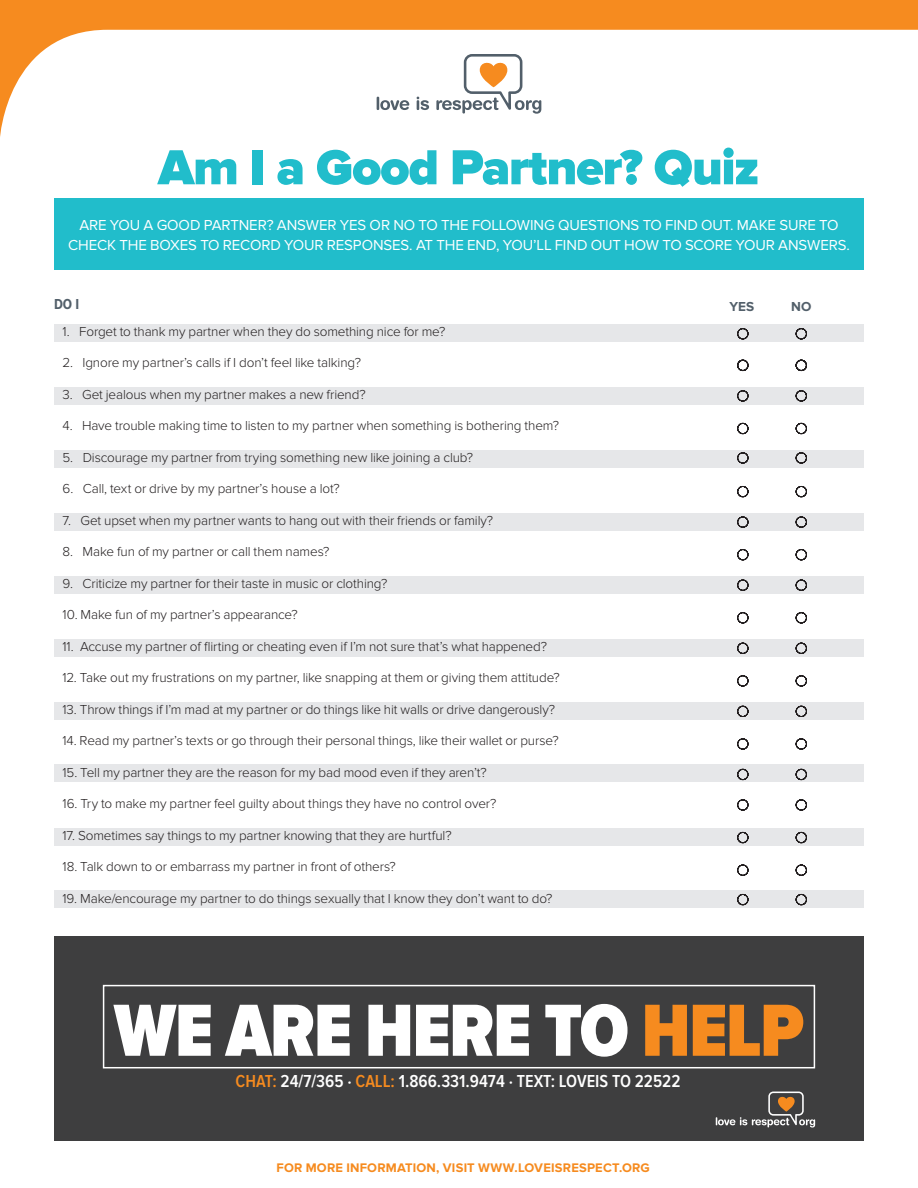
<style>
.page{position:relative;width:918px;height:1188px;background:#fff}
.page>*{position:absolute;margin:0;border:0;box-sizing:border-box;transform-origin:0 0}
.t1{font:900 76.5px "Proxima Nova Cond";letter-spacing:-.02em;color:#fff}
.Head_Heavy{font:900 51px "Proxima Nova";letter-spacing:-.025em;color:#21bdcb}
.t2{font:600 18px "Proxima Nova Cond";color:#fff}
.Head_Heavy-2{font:15px/19.5px "Proxima Nova";letter-spacing:-.01em;color:#fff;text-align:center}
.t3{font:700 15px "Proxima Nova Cond";color:#525f6a}
.Body_styel_J{font:300 13.5px "Proxima Nova";letter-spacing:-.01em;color:#231f20}
.Body_styel_J-2{font:700 13.5px "Proxima Nova";color:#525f6a}
.Subhead{font:700 12.9px "Proxima Nova";letter-spacing:.015em;color:#f68b1f}
.s1{color:#f68b1f}
</style>
<div class="page">
<div style="left:54px;top:198px;width:810px;height:72px;background:#21bdcb"></div>
<div style="left:54px;top:324px;width:810px;height:18px;background:#e6e7e9"></div>
<div style="left:54px;top:387px;width:810px;height:18px;background:#e6e7e9"></div>
<div style="left:54px;top:450px;width:810px;height:18px;background:#e6e7e9"></div>
<div style="left:54px;top:513px;width:810px;height:18px;background:#e6e7e9"></div>
<div style="left:54px;top:576px;width:810px;height:18px;background:#e6e7e9"></div>
<div style="left:54px;top:639px;width:810px;height:18px;background:#e6e7e9"></div>
<div style="left:54px;top:702px;width:810px;height:18px;background:#e6e7e9"></div>
<div style="left:54px;top:764px;width:810px;height:18px;background:#e6e7e9"></div>
<div style="left:54px;top:828px;width:810px;height:18px;background:#e6e7e9"></div>
<div style="left:54px;top:890px;width:810px;height:18px;background:#e6e7e9"></div>
<svg style="left:737px;top:328px;width:12px;height:12px"></svg>
<svg style="left:737px;top:359px;width:12px;height:12px"></svg>
<svg style="left:737px;top:390px;width:12px;height:12px"></svg>
<svg style="left:737px;top:423px;width:12px;height:11px"></svg>
<svg style="left:737px;top:452px;width:12px;height:12px"></svg>
<svg style="left:737px;top:486px;width:12px;height:12px"></svg>
<svg style="left:737px;top:516px;width:12px;height:12px"></svg>
<svg style="left:737px;top:549px;width:12px;height:12px"></svg>
<svg style="left:737px;top:579px;width:12px;height:12px"></svg>
<svg style="left:737px;top:612px;width:12px;height:12px"></svg>
<svg style="left:737px;top:642px;width:12px;height:12px"></svg>
<svg style="left:737px;top:675px;width:12px;height:12px"></svg>
<svg style="left:737px;top:705px;width:12px;height:12px"></svg>
<svg style="left:737px;top:738px;width:12px;height:12px"></svg>
<svg style="left:737px;top:769px;width:12px;height:11px"></svg>
<svg style="left:737px;top:799px;width:12px;height:12px"></svg>
<svg style="left:737px;top:832px;width:12px;height:11px"></svg>
<svg style="left:737px;top:864px;width:12px;height:12px"></svg>
<svg style="left:737px;top:894px;width:12px;height:11px"></svg>
<svg style="left:795px;top:328px;width:12px;height:12px"></svg>
<svg style="left:795px;top:359px;width:12px;height:12px"></svg>
<svg style="left:795px;top:390px;width:12px;height:12px"></svg>
<svg style="left:795px;top:423px;width:12px;height:11px"></svg>
<svg style="left:795px;top:452px;width:12px;height:12px"></svg>
<svg style="left:795px;top:486px;width:12px;height:12px"></svg>
<svg style="left:795px;top:516px;width:12px;height:12px"></svg>
<svg style="left:795px;top:549px;width:12px;height:12px"></svg>
<svg style="left:795px;top:579px;width:12px;height:12px"></svg>
<svg style="left:795px;top:612px;width:12px;height:12px"></svg>
<svg style="left:795px;top:642px;width:12px;height:12px"></svg>
<svg style="left:795px;top:675px;width:12px;height:12px"></svg>
<svg style="left:795px;top:705px;width:12px;height:12px"></svg>
<svg style="left:795px;top:738px;width:12px;height:12px"></svg>
<svg style="left:795px;top:769px;width:12px;height:11px"></svg>
<svg style="left:795px;top:799px;width:12px;height:12px"></svg>
<svg style="left:795px;top:832px;width:12px;height:11px"></svg>
<svg style="left:795px;top:864px;width:12px;height:12px"></svg>
<svg style="left:795px;top:894px;width:12px;height:11px"></svg>
<svg style="left:0;top:0;width:918px;height:137px"></svg>
<div style="left:54px;top:936px;width:810px;height:204px;background:#3e3e3f"></div>
<svg style="left:716px;top:1092px;width:99px;height:36px"></svg>
<div style="left:103px;top:985px;width:712px;height:83px;border:2px solid #fff"></div>
<p class="Head_Heavy" style="left:158px;top:138px;width:603px">Am I a Good Partner? Quiz</p>
<p class="Head_Heavy-2" style="left:68px;top:216px;width:783px">ARE YOU A GOOD PARTNER? ANSWER YES OR NO TO THE FOLLOWING QUESTIONS TO FIND OUT. MAKE SURE TO<br>CHECK THE BOXES TO RECORD YOUR RESPONSES. AT THE END, YOU’LL FIND OUT HOW TO SCORE YOUR ANSWERS.</p>
<p class="t3" style="left:54px;top:296px;width:27px">DO I</p>
<p class="Body_styel_J" style="left:63px;top:323px;width:384px">1. Forget to thank my partner when they do something nice for me?</p>
<p class="Body_styel_J" style="left:63px;top:355px;width:300px">2. Ignore my partner’s calls if I don’t feel like talking?</p>
<p class="Body_styel_J" style="left:63px;top:386px;width:305px">3. Get jealous when my partner makes a new friend?</p>
<p class="Body_styel_J" style="left:63px;top:418px;width:498px">4. Have trouble making time to listen to my partner when something is bothering them?</p>
<p class="Body_styel_J" style="left:63px;top:449px;width:412px">5. Discourage my partner from trying something new like joining a club?</p>
<p class="Body_styel_J" style="left:63px;top:481px;width:279px">6. Call, text or drive by my partner’s house a lot?</p>
<p class="Body_styel_J" style="left:63px;top:512px;width:432px">7. Get upset when my partner wants to hang out with their friends or family?</p>
<p class="Body_styel_J" style="left:63px;top:544px;width:268px">8. Make fun of my partner or call them names?</p>
<p class="Body_styel_J" style="left:63px;top:575px;width:326px">9. Criticize my partner for their taste in music or clothing?</p>
<p class="Body_styel_J" style="left:63px;top:607px;width:237px">10. Make fun of my partner’s appearance?</p>
<p class="Body_styel_J" style="left:63px;top:638px;width:486px">11. Accuse my partner of flirting or cheating even if I’m not sure that’s what happened?</p>
<p class="Body_styel_J" style="left:63px;top:670px;width:499px">12. Take out my frustrations on my partner, like snapping at them or giving them attitude?</p>
<p class="Body_styel_J" style="left:63px;top:701px;width:494px">13. Throw things if I’m mad at my partner or do things like hit walls or drive dangerously?</p>
<p class="Body_styel_J" style="left:63px;top:733px;width:498px">14. Read my partner’s texts or go through their personal things, like their wallet or purse?</p>
<p class="Body_styel_J" style="left:63px;top:764px;width:426px">15. Tell my partner they are the reason for my bad mood even if they aren’t?</p>
<p class="Body_styel_J" style="left:63px;top:796px;width:435px">16. Try to make my partner feel guilty about things they have no control over?</p>
<p class="Body_styel_J" style="left:63px;top:827px;width:391px">17. Sometimes say things to my partner knowing that they are hurtful?</p>
<p class="Body_styel_J" style="left:63px;top:859px;width:335px">18. Talk down to or embarrass my partner in front of others?</p>
<p class="Body_styel_J" style="left:63px;top:890px;width:492px">19. Make/encourage my partner to do things sexually that I know they don’t want to do?</p>
<p class="Body_styel_J-2" style="left:730px;top:299px;width:26px">YES</p>
<p class="Body_styel_J-2" style="left:791px;top:299px;width:22px">NO</p>
<p class="t1" style="left:114px;top:987px;width:692px">WE ARE HERE TO <span class="s1">HELP</span></p>
<p class="t2" style="left:236px;top:1071px;width:446px"><span class="s1">CHAT:</span> 24/7/365 ∙ <span class="s1">CALL:</span> 1.866.331.9474 ∙ TEXT: LOVEIS TO 22522</p>
<p class="Subhead" style="left:277px;top:1160px;width:375px">FOR MORE INFORMATION, VISIT WWW.LOVEISRESPECT.ORG</p>
</div>
